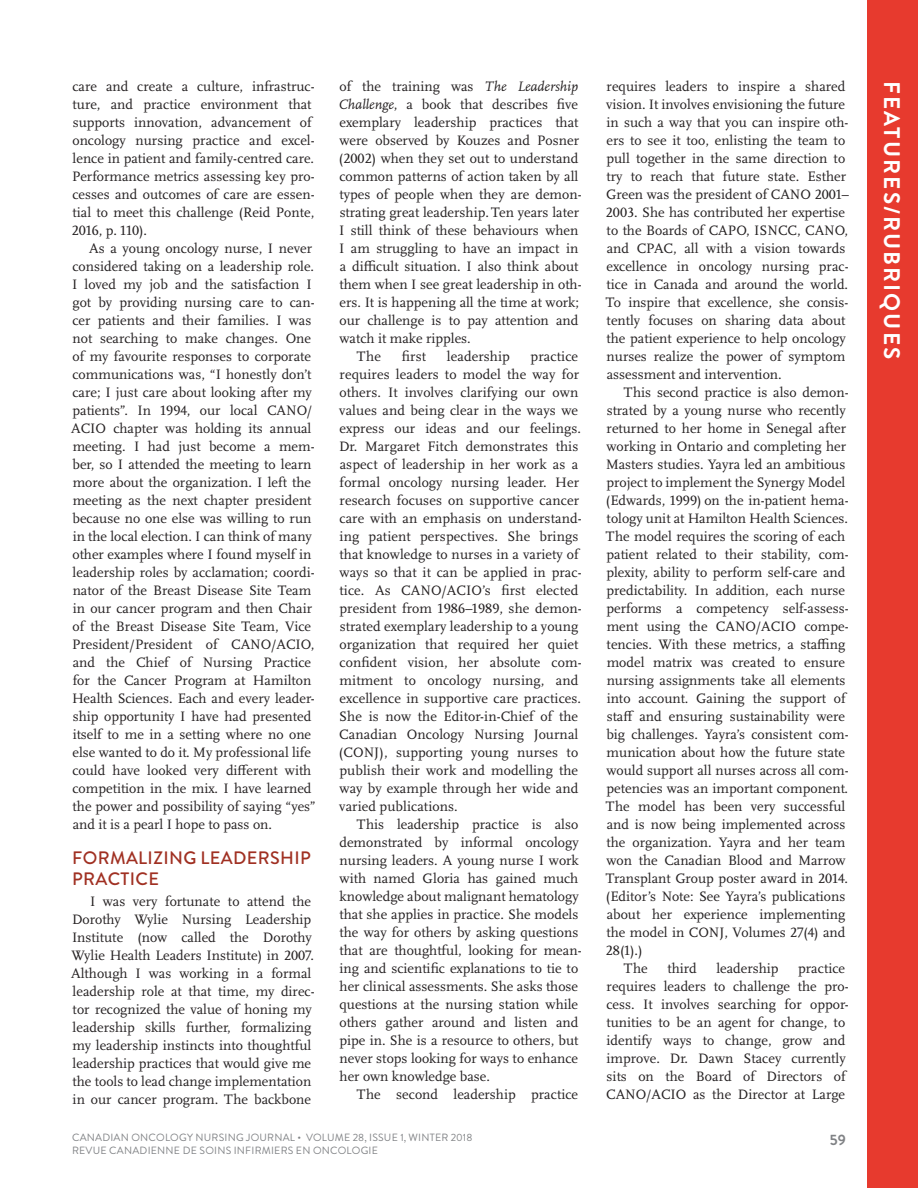
<style>
.page{position:relative;width:918px;height:1188px;background:#fff}
.page>*{position:absolute;margin:0;border:0;box-sizing:border-box;transform-origin:0 0}
.t1{font:700 22.5px "Brandon Grotesque";letter-spacing:.095em;color:#fff}
.t2{font:500 18px "Brandon Grotesque";letter-spacing:.02em;color:#a03022}
.t3{font:700 15px "Brandon Grotesque";color:#808285}
.t4{font:14.25px/18px "Scala Pro";color:#231f20}
.t5{font:10.5px "Brandon Grotesque";letter-spacing:.02em;color:#808285}
.s1{font-style:italic}
</style>
<div class="page">
<div style="left:867px;top:0;width:51px;height:1188px;background:#e73a2e"></div>
<p class="t4" style="left:72px;top:78px;width:244px">care and create a culture, infrastruc&shy;ture, and practice environment that supports innovation, advancement of oncology nursing practice and excel&shy;lence in patient and family-centred care.<br>Performance metrics assessing key pro&shy;cesses and outcomes of care are essen&shy;tial to meet this challenge (Reid Ponte, 2016, p. 110).</p>
<p class="t4" style="left:71px;top:240px;width:246px;text-indent:18px">As a young oncology nurse, I never considered taking on a leadership role.<br>I loved my job and the satisfaction I got by providing nursing care to can&shy;cer patients and their families. I was not searching to make changes. One of my favourite responses to corporate communications was, “I honestly don’t care; I just care about looking after my patients”. In 1994, our local CANO/ ACIO chapter was holding its annual meeting. I had just become a mem&shy;ber, so I attended the meeting to learn more about the organization. I left the meeting as the next chapter president because no one else was willing to run in the local election. I can think of many other examples where I found myself in leadership roles by acclamation; coordi&shy;nator of the Breast Disease Site Team in our cancer program and then Chair of the Breast Disease Site Team, Vice President/President of CANO/ACIO, and the Chief of Nursing Practice for the Cancer Program at Hamilton Health Sciences. Each and every leader&shy;ship opportunity I have had presented itself to me in a setting where no one else wanted to do it. My professional life could have looked very different with competition in the mix. I have learned the power and possibility of saying “yes” and it is a pearl I hope to pass on.</p>
<p class="t2" style="left:72px;top:845px;width:186px">FORMALIZI NG LEADERS</p>
<p class="t2" style="left:280px;top:845px;width:32px">HIP</p>
<p class="t2" style="left:72px;top:866px;width:47px">PRACTICE</p>
<p class="t4" style="left:71px;top:892px;width:245px;text-indent:19px">I was very fortunate to attend the Dorothy Wylie Nursing Leadership Institute (now called the Dorothy Wylie Health Leaders Institute) in 2007.<br>Although I was working in a formal leadership role at that time, my direc&shy;tor recognized the value of honing my leadership skills further, formalizing my leadership instincts into thoughtful leadership practices that would give me the tools to lead change implementation in our cancer program. The backbone</p>
<p class="t4" style="left:339px;top:78px;width:240px">of the training was <span class="s1">The Leadership</span></p>
<p class="t4" style="left:338px;top:96px;width:241px"><span class="s1">Challenge</span>, a book that describes five</p>
<p class="t4" style="left:339px;top:114px;width:241px">exemplary leadership practices that</p>
<p class="t4" style="left:340px;top:132px;width:241px">were observed by Kouzes and Posner</p>
<p class="t4" style="left:339px;top:150px;width:241px">(2002) when they set out to understand</p>
<p class="t4" style="left:340px;top:168px;width:240px">common patterns of action taken by all</p>
<p class="t4" style="left:340px;top:186px;width:244px">types of people when they are demon-</p>
<p class="t4" style="left:340px;top:204px;width:241px">strating great leadership. Ten years later</p>
<p class="t4" style="left:339px;top:222px;width:241px">I still think of these behaviours when</p>
<p class="t4" style="left:339px;top:240px;width:241px">I am struggling to have an impact in</p>
<p class="t4" style="left:340px;top:258px;width:240px">a difficult situation. I also think about</p>
<p class="t4" style="left:340px;top:276px;width:243px">them when I see great leadership in oth-</p>
<p class="t4" style="left:340px;top:294px;width:241px">ers. It is happening all the time at work;</p>
<p class="t4" style="left:340px;top:312px;width:240px">our challenge is to pay attention and</p>
<p class="t4" style="left:340px;top:330px;width:133px">watch it make ripples.</p>
<p class="t4" style="left:357px;top:348px;width:26px">The</p>
<p class="t4" style="left:402px;top:348px;width:26px">first</p>
<p class="t4" style="left:447px;top:348px;width:64px">leadership</p>
<p class="t4" style="left:339px;top:348px;width:244px;text-indent:192px">practice requires leaders to model the way for others. It involves clarifying our own values and being clear in the ways we express our ideas and our feelings.<br>Dr. Margaret Fitch demonstrates this aspect of leadership in her work as a formal oncology nursing leader. Her research focuses on supportive cancer care with an emphasis on understand&shy;ing patient perspectives. She brings that knowledge to nurses in a variety of ways so that it can be applied in prac&shy;tice. As CANO/ACIO’s first elected president from 1986–1989, she demon&shy;strated exemplary leadership to a young organization that required her quiet confident vision, her absolute com&shy;mitment to oncology nursing, and excellence in supportive care practices.<br>She is now the Editor-in-Chief of the Canadian Oncology Nursing Journal (CONJ), supporting young nurses to publish their work and modelling the way by example through her wide and varied publications.</p>
<p class="t4" style="left:339px;top:816px;width:244px;text-indent:17px">This leadership practice is also demonstrated by informal oncology nursing leaders. A young nurse I work with named Gloria has gained much knowledge about malignant hematology that she applies in practice. She models the way for others by asking questions that are thoughtful, looking for mean&shy;ing and scientific explanations to tie to her clinical assessments. She asks those questions at the nursing station while others gather around and listen and pipe in. She is a resource to others, but never stops looking for ways to enhance her own knowledge base.</p>
<p class="t4" style="left:357px;top:1086px;width:223px">The second leadership practice</p>
<p class="t4" style="left:606px;top:78px;width:245px">requires leaders to inspire a shared vision. It involves envisioning the future in such a way that you can inspire oth&shy;ers to see it too, enlisting the team to pull together in the same direction to try to reach that future state. Esther Green was the president of CANO 2001– 2003. She has contributed her expertise to the Boards of CAPO, ISNCC, CANO, and CPAC, all with a vision towards excellence in oncology nursing prac&shy;tice in Canada and around the world.<br>To inspire that excellence, she consis&shy;tently focuses on sharing data about the patient experience to help oncology nurses realize the power of symptom assessment and intervention.</p>
<p class="t4" style="left:624px;top:384px;width:226px">This second practice is also demon-</p>
<p class="t4" style="left:607px;top:402px;width:241px">strated by a young nurse who recently</p>
<p class="t4" style="left:607px;top:420px;width:241px">returned to her home in Senegal after</p>
<p class="t4" style="left:607px;top:438px;width:241px">working in Ontario and completing her</p>
<p class="t4" style="left:606px;top:456px;width:241px">Masters studies. Yayra led an ambitious</p>
<p class="t4" style="left:607px;top:474px;width:240px">project to implement the Synergy Model</p>
<p class="t4" style="left:606px;top:492px;width:244px">(Edwards, 1999) on the in-patient hema-</p>
<p class="t4" style="left:607px;top:510px;width:243px">tology unit at Hamilton Health Sciences.</p>
<p class="t4" style="left:606px;top:528px;width:241px">The model requires the scoring of each</p>
<p class="t4" style="left:607px;top:546px;width:244px">patient related to their stability, com-</p>
<p class="t4" style="left:607px;top:564px;width:240px">plexity, ability to perform self-care and</p>
<p class="t4" style="left:607px;top:582px;width:240px">predictability. In addition, each nurse</p>
<p class="t4" style="left:607px;top:600px;width:244px">performs a competency self-assess-</p>
<p class="t4" style="left:607px;top:618px;width:243px">ment using the CANO/ACIO compe-</p>
<p class="t4" style="left:607px;top:636px;width:240px">tencies. With these metrics, a staffing</p>
<p class="t4" style="left:607px;top:654px;width:240px">model matrix was created to ensure</p>
<p class="t4" style="left:607px;top:672px;width:240px">nursing assignments take all elements</p>
<p class="t4" style="left:607px;top:690px;width:241px">into account. Gaining the support of</p>
<p class="t4" style="left:607px;top:708px;width:240px">staff and ensuring sustainability were</p>
<p class="t4" style="left:606px;top:726px;width:244px">big challenges. Yayra’s consistent com-</p>
<p class="t4" style="left:607px;top:744px;width:240px">munication about how the future state</p>
<p class="t4" style="left:607px;top:762px;width:244px">would support all nurses across all com-</p>
<p class="t4" style="left:606px;top:780px;width:243px">petencies was an important component.</p>
<p class="t4" style="left:606px;top:798px;width:241px">The model has been very successful</p>
<p class="t4" style="left:607px;top:816px;width:240px">and is now being implemented across</p>
<p class="t4" style="left:607px;top:834px;width:240px">the organization. Yayra and her team</p>
<p class="t4" style="left:607px;top:852px;width:241px">won the Canadian Blood and Marrow</p>
<p class="t4" style="left:606px;top:870px;width:244px">Transplant Group poster award in 2014.</p>
<p class="t4" style="left:606px;top:888px;width:241px">(Editor’s Note: See Yayra’s publications</p>
<p class="t4" style="left:607px;top:906px;width:240px">about her experience implementing</p>
<p class="t4" style="left:607px;top:924px;width:240px">the model in CONJ, Volumes 27(4) and</p>
<p class="t4" style="left:606px;top:942px;width:38px">28(1).)</p>
<p class="t4" style="left:624px;top:960px;width:25px">The</p>
<p class="t4" style="left:667px;top:960px;width:31px">third</p>
<p class="t4" style="left:716px;top:960px;width:64px">leadership</p>
<p class="t4" style="left:606px;top:960px;width:244px;text-indent:192px">practice requires leaders to challenge the pro&shy;cess. It involves searching for oppor&shy;tunities to be an agent for change, to identify ways to change, grow and improve. Dr. Dawn Stacey currently sits on the Board of Directors of<br>CANO/ACIO as the Director at Large</p>
<p class="t5" style="left:72px;top:1131px;width:402px">CANADIAN ONCOLOGY N URSING JOURNAL • VOLUME 28, ISSUE 1, WINTER 2018</p>
<p class="t3" style="left:830px;top:1129px;width:18px">59</p>
<p class="t5" style="left:72px;top:1143px;width:307px">REVUE CANADIENNE DE SOINS INFIRMIERS EN ONCOLOGIE</p>
<h1 class="t1" style="left:908px;top:81px;width:277px;rotate:90deg">FEATURES/Ru briques</h1>
</div>
